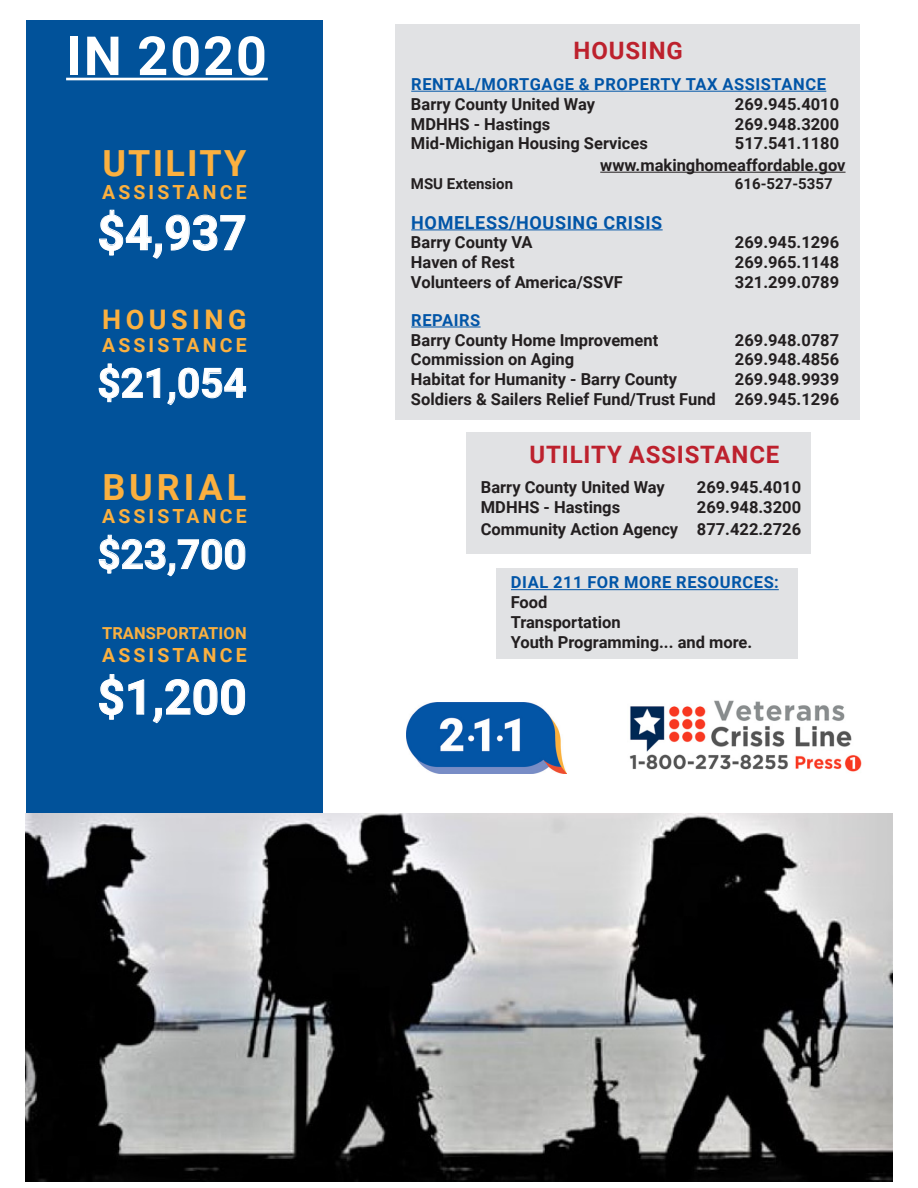
<style>
.page{position:relative;width:918px;height:1188px;background:#fff}
.page>*{position:absolute;margin:0;border:0;box-sizing:border-box;transform-origin:0 0}
.t1{font:700 54px "Roboto";letter-spacing:.035em;color:#fff}
.t2{font:700 48px "Roboto";color:#fff}
.t3{font:700 40.5px "Roboto";color:#fff}
.t4{font:700 36px "Roboto";letter-spacing:.07em;color:#fbb03f}
.t5{font:700 27px "Roboto";letter-spacing:.165em;color:#fbb03f}
.t6{font:700 24px "Roboto";letter-spacing:.035em;color:#bd212d}
.t7{font:700 19.5px "Roboto";letter-spacing:.16em;color:#fbb03f}
.t8{font:700 18px "Roboto";letter-spacing:.035em;color:#0155a7}
.t9{font:700 16.5px "Roboto";color:#231f20}
.t10{font:700 16.5px "Roboto";letter-spacing:.035em;color:#0155a7}
.t11{font:700 16.5px "Roboto";letter-spacing:.005em;color:#fbb03f}
.t12{font:700 15px "Roboto";color:#231f20}
</style>
<div class="page">
<div style="left:26px;top:20px;width:297px;height:807px;background:#01529a"></div>
<img style="left:26px;top:813px;width:866px;height:368px">
<svg style="left:99px;top:209px;width:147px;height:50px"></svg>
<svg style="left:98px;top:363px;width:149px;height:43px"></svg>
<svg style="left:98px;top:534px;width:148px;height:43px"></svg>
<svg style="left:99px;top:674px;width:46px;height:46px"></svg>
<svg style="left:152px;top:679px;width:94px;height:45px"></svg>
<hr style="left:66px;top:78px;width:202px;height:2px;background:#fff">
<div style="left:395px;top:24px;width:465px;height:396px;background:#e1e2e4"></div>
<hr style="left:411px;top:91px;width:415px;height:1px;background:#0155a7">
<hr style="left:600px;top:172px;width:246px;height:1px;background:#231f20">
<hr style="left:411px;top:229px;width:252px;height:1px;background:#0155a7">
<hr style="left:411px;top:327px;width:70px;height:1px;background:#0155a7">
<img style="left:407px;top:703px;width:159px;height:70px">
<img style="left:629px;top:700px;width:233px;height:72px">
<div style="left:496px;top:568px;width:302px;height:91px;background:#e1e2e4"></div>
<hr style="left:511px;top:589px;width:268px;height:1px;background:#0155a7">
<div style="left:467px;top:432px;width:344px;height:122px;background:#e1e2e4"></div>
<p class="t1" style="left:66px;top:18px;width:202px">IN 2020</p>
<p class="t6" style="left:574px;top:34px;width:111px">HOUSING</p>
<p class="t10" style="left:411px;top:73px;width:416px">RENTAL/MORTGAGE &amp; PROPERTY TAX ASSISTANCE</p>
<p class="t9" style="left:411px;top:92px;width:186px">Barry County United Way</p>
<p class="t9" style="left:735px;top:92px;width:106px">269.945.4010</p>
<p class="t9" style="left:411px;top:112px;width:141px">MDHHS - Hastings</p>
<p class="t9" style="left:735px;top:112px;width:106px">269.948.3200</p>
<p class="t9" style="left:411px;top:132px;width:238px">Mid-Michigan Housing Services</p>
<p class="t9" style="left:735px;top:132px;width:106px">517.541.1180</p>
<p class="t9" style="left:600px;top:154px;width:247px">www.makinghomeaffordable.gov</p>
<p class="t12" style="left:411px;top:173px;width:104px">MSU Extension</p>
<p class="t12" style="left:735px;top:173px;width:99px">616-527-5357</p>
<p class="t8" style="left:411px;top:210px;width:253px">HOMELESS/HOUSING CRISIS</p>
<p class="t9" style="left:411px;top:231px;width:123px">Barry County VA</p>
<p class="t9" style="left:735px;top:231px;width:106px">269.945.1296</p>
<p class="t9" style="left:411px;top:251px;width:105px">Haven of Rest</p>
<p class="t9" style="left:735px;top:251px;width:106px">269.965.1148</p>
<p class="t9" style="left:411px;top:271px;width:214px">Volunteers of America/SSVF</p>
<p class="t9" style="left:735px;top:271px;width:106px">321.299.0789</p>
<p class="t10" style="left:411px;top:308px;width:71px">REPAIRS</p>
<p class="t9" style="left:411px;top:328px;width:249px">Barry County Home Improvement</p>
<p class="t9" style="left:735px;top:328px;width:106px">269.948.0787</p>
<p class="t9" style="left:411px;top:348px;width:165px">Commission on Aging</p>
<p class="t9" style="left:735px;top:348px;width:106px">269.948.4856</p>
<p class="t9" style="left:411px;top:368px;width:268px">Habitat for Humanity - Barry County</p>
<p class="t9" style="left:735px;top:368px;width:106px">269.948.9939</p>
<p class="t9" style="left:411px;top:388px;width:430px">Soldiers &amp; Sailers Relief Fund/Trust Fund 269.945.1296</p>
<p class="t4" style="left:102px;top:137px;width:146px">UTILITY</p>
<p class="t7" style="left:102px;top:178px;width:146px">ASSISTANCE</p>
<p class="t2" style="left:97px;top:199px;width:151px">$4,937</p>
<p class="t5" style="left:102px;top:300px;width:146px">HOUSING</p>
<p class="t7" style="left:102px;top:332px;width:146px">ASSISTANCE</p>
<p class="t3" style="left:97px;top:355px;width:151px">$21,054</p>
<p class="t4" style="left:102px;top:462px;width:145px">BURIAL</p>
<p class="t7" style="left:102px;top:503px;width:146px">ASSISTANCE</p>
<p class="t3" style="left:97px;top:526px;width:151px">$23,700</p>
<p class="t11" style="left:102px;top:622px;width:146px">TRANSPORTATION</p>
<p class="t7" style="left:102px;top:642px;width:146px">ASSISTANCE</p>
<p class="t2" style="left:97px;top:663px;width:151px">$1,200</p>
<p class="t6" style="left:530px;top:437px;width:251px">UTILITY ASSISTANCE</p>
<p class="t9" style="left:481px;top:476px;width:186px">Barry County United Way</p>
<p class="t9" style="left:697px;top:476px;width:106px">269.945.4010</p>
<p class="t9" style="left:481px;top:496px;width:141px">MDHHS - Hastings</p>
<p class="t9" style="left:697px;top:496px;width:106px">269.948.3200</p>
<p class="t9" style="left:481px;top:517px;width:322px">Community Action Agency 877.422.2726</p>
<p class="t10" style="left:511px;top:571px;width:269px">DIAL 211 FOR MORE RESOURCES:</p>
<p class="t9" style="left:511px;top:591px;width:38px">Food</p>
<p class="t9" style="left:511px;top:611px;width:112px">Transportation</p>
<p class="t9" style="left:511px;top:630px;width:243px">Youth Programming... and more.</p>
</div>
